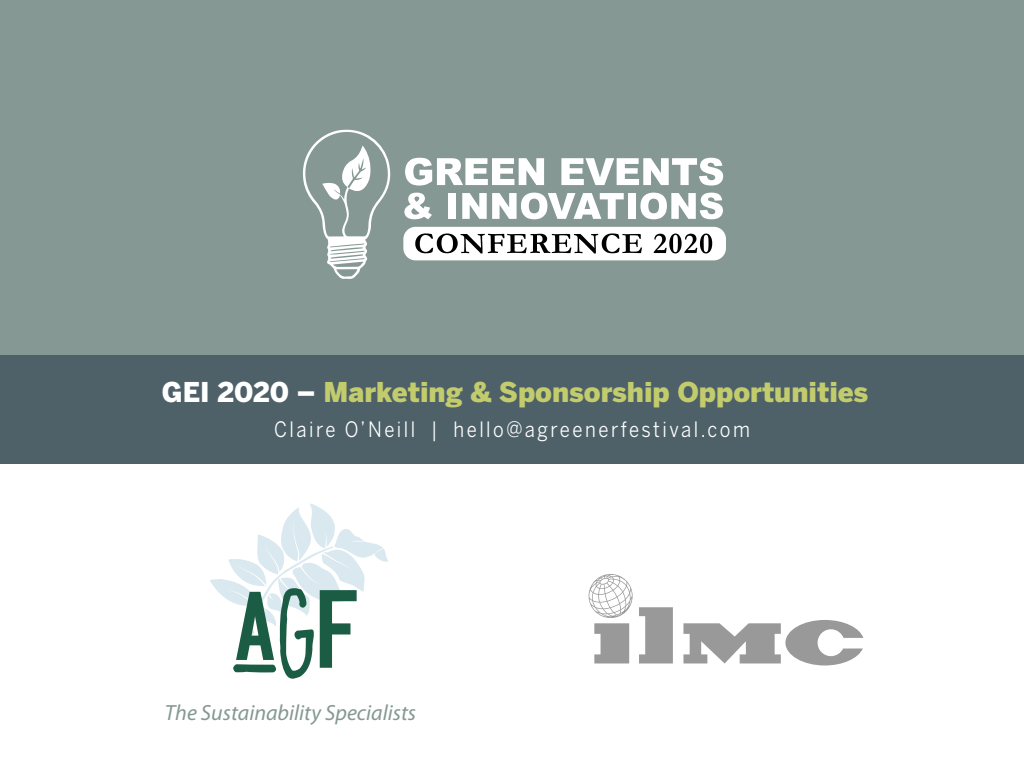
<style>
.page{position:relative;width:1024px;height:768px;background:#fff}
.page>*{position:absolute;margin:0;border:0;box-sizing:border-box;transform-origin:0 0}
.t1{font:900 27.1px "Benton Sans";color:#c3cc6d}
.t2{font:italic 22px "Myriad Pro";color:#859893}
.t3{font:21.1px "Benton Sans";letter-spacing:.135em;color:#fff;scale:.88 1}
.s1{color:#fff}
.s2{font-size:21px}
</style>
<div class="page">
<div style="left:0;top:0;width:1024px;height:454px;background:#859893"></div>
<svg style="left:210px;top:504px;width:178px;height:175px"></svg>
<div style="left:0;top:356px;width:1024px;height:108px;background:#4e6168"></div>
<svg style="left:639px;top:607px;width:34px;height:56px;background:#a7a6a6"></svg>
<svg style="left:683px;top:620px;width:180px;height:45px"></svg>
<svg style="left:589px;top:574px;width:44px;height:89px"></svg>
<div style="left:403px;top:227px;width:323px;height:33px;background:#fff;border-radius:12px"></div>
<svg style="left:302px;top:129px;width:89px;height:150px"></svg>
<svg style="left:405px;top:158px;width:139px;height:28px"></svg>
<svg style="left:561px;top:158px;width:162px;height:28px"></svg>
<svg style="left:404px;top:193px;width:28px;height:26px"></svg>
<div style="left:449px;top:193px;width:7px;height:26px;background:#fff"></div>
<svg style="left:462px;top:193px;width:162px;height:26px"></svg>
<div style="left:628px;top:193px;width:8px;height:26px;background:#fff"></div>
<svg style="left:640px;top:193px;width:83px;height:26px"></svg>
<svg style="left:415px;top:233px;width:227px;height:21px"></svg>
<svg style="left:654px;top:234px;width:58px;height:19px"></svg>
<p class="t1" style="left:162px;top:375px;width:708px"><span class="s1">GEI 2020 –</span> Marketing &amp; Sponsorship Opportunities</p>
<p class="t3" style="left:274px;top:417px;width:542px">Claire O’Neill | <span class="s2">hello</span>@agreenerfestival.com</p>
<p class="t2" style="left:165px;top:699px;width:253px">The Sustainability Specialists</p>
</div>
